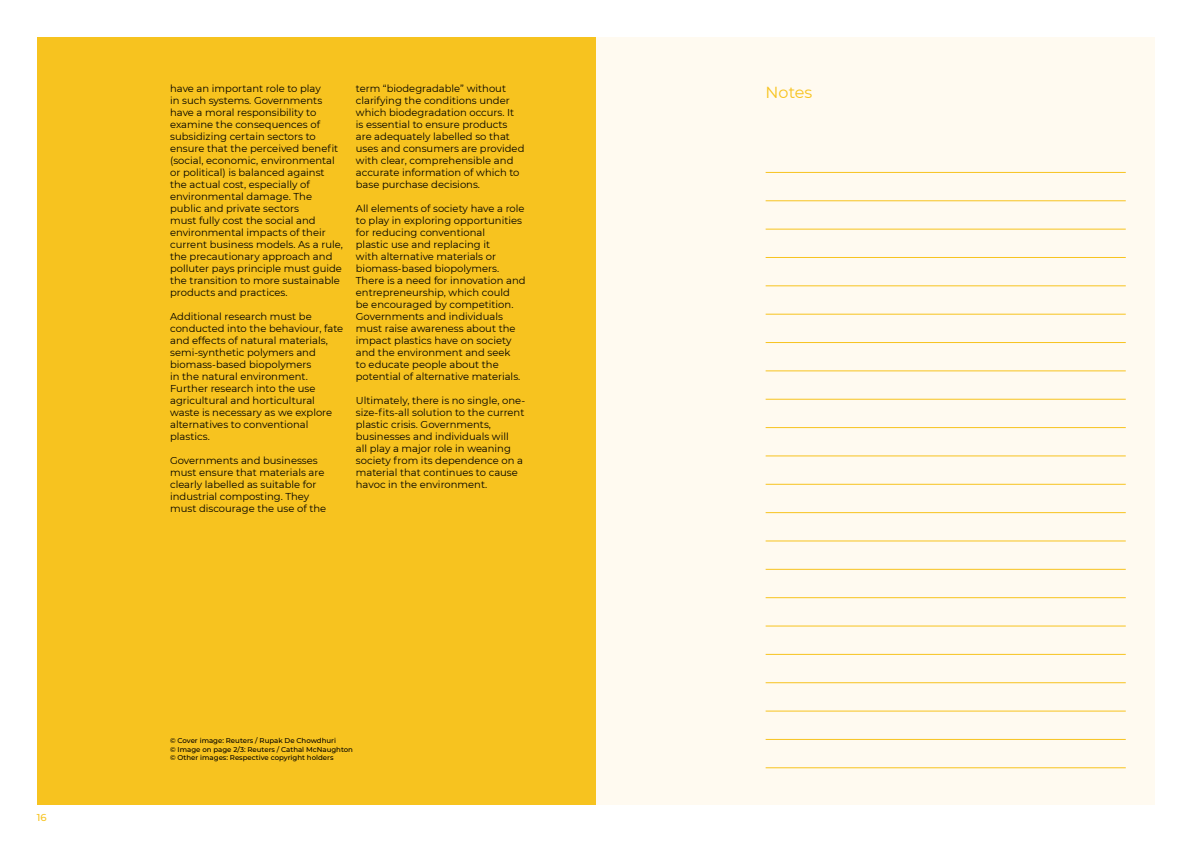
<style>
.page{position:relative;width:1191px;height:842px;background:#fff}
.page>*{position:absolute;margin:0;border:0;box-sizing:border-box;transform-origin:0 0}
.t1{font:16px "Montserrat";color:#f7c31f}
.t2{font:10px/12px "Montserrat";color:#000}
.t3{font:500 10px "Montserrat";color:#f7c31f}
.t4{font:500 7px/8.4px "Montserrat";color:#000}
</style>
<div class="page">
<div style="left:37px;top:37px;width:558px;height:768px;background:#f7c31f"></div>
<div style="left:596px;top:37px;width:558px;height:768px;background:#fffaf0"></div>
<hr style="left:765px;top:172px;width:360px;height:1px;background:#f7c31f">
<hr style="left:765px;top:201px;width:360px;height:1px;background:#f7c31f">
<hr style="left:765px;top:229px;width:360px;height:1px;background:#f7c31f">
<hr style="left:765px;top:257px;width:360px;height:1px;background:#f7c31f">
<hr style="left:765px;top:286px;width:360px;height:1px;background:#f7c31f">
<hr style="left:765px;top:314px;width:360px;height:1px;background:#f7c31f">
<hr style="left:765px;top:342px;width:360px;height:1px;background:#f7c31f">
<hr style="left:765px;top:371px;width:360px;height:1px;background:#f7c31f">
<hr style="left:765px;top:399px;width:360px;height:1px;background:#f7c31f">
<hr style="left:765px;top:427px;width:360px;height:1px;background:#f7c31f">
<hr style="left:765px;top:456px;width:360px;height:1px;background:#f7c31f">
<hr style="left:765px;top:484px;width:360px;height:1px;background:#f7c31f">
<hr style="left:765px;top:512px;width:360px;height:1px;background:#f7c31f">
<hr style="left:765px;top:541px;width:360px;height:1px;background:#f7c31f">
<hr style="left:765px;top:569px;width:360px;height:1px;background:#f7c31f">
<hr style="left:765px;top:597px;width:360px;height:1px;background:#f7c31f">
<hr style="left:765px;top:626px;width:360px;height:1px;background:#f7c31f">
<hr style="left:765px;top:654px;width:360px;height:1px;background:#f7c31f">
<hr style="left:765px;top:682px;width:360px;height:1px;background:#f7c31f">
<hr style="left:765px;top:711px;width:360px;height:1px;background:#f7c31f">
<hr style="left:765px;top:739px;width:360px;height:1px;background:#f7c31f">
<hr style="left:765px;top:768px;width:360px;height:1px;background:#f7c31f">
<p class="t3" style="left:37px;top:811px;width:11px">16</p>
<p class="t2" style="left:170px;top:82px;width:174px">have an important role to play<br>in such systems. Governments have a moral responsibility to examine the consequences of subsidizing certain sectors to ensure that the perceived benefit (social, economic, environmental or political) is balanced against the actual cost, especially of environmental damage. The public and private sectors<br>must fully cost the social and environmental impacts of their current business models. As a rule, the precautionary approach and polluter pays principle must guide the transition to more sustainable products and practices.</p>
<p class="t2" style="left:170px;top:310px;width:175px">Additional research must be conducted into the behaviour, fate and effects of natural materials, semi-synthetic polymers and biomass-based biopolymers<br>in the natural environment.<br>Further research into the use agricultural and horticultural waste is necessary as we explore alternatives to conventional plastics.</p>
<p class="t2" style="left:170px;top:454px;width:158px">Governments and businesses must ensure that materials are clearly labelled as suitable for industrial composting. They must discourage the use of the</p>
<p class="t2" style="left:356px;top:82px;width:170px">term “biodegradable” without clarifying the conditions under which biodegradation occurs. It<br>is essential to ensure products are adequately labelled so that uses and consumers are provided with clear, comprehensible and accurate information of which to base purchase decisions.</p>
<p class="t2" style="left:356px;top:202px;width:171px">All elements of society have a role to play in exploring opportunities for reducing conventional<br>plastic use and replacing it<br>with alternative materials or biomass-based biopolymers.<br>There is a need for innovation and entrepreneurship, which could<br>be encouraged by competition.<br>Governments and individuals must raise awareness about the impact plastics have on society and the environment and seek<br>to educate people about the potential of alternative materials.</p>
<p class="t2" style="left:356px;top:394px;width:171px">Ultimately, there is no single, one&shy;size-fits-all solution to the current plastic crisis. Governments, businesses and individuals will<br>all play a major role in weaning society from its dependence on a material that continues to cause havoc in the environment.</p>
<p class="t4" style="left:170px;top:736px;width:184px">© Cover image: Reuters / Rupak De Chowdhuri<br>© Image on page 2/3: Reuters / Cathal McNaughton © Other images: Respective copyright holders</p>
<h1 class="t1" style="left:765px;top:81px;width:48px">Notes</h1>
</div>
